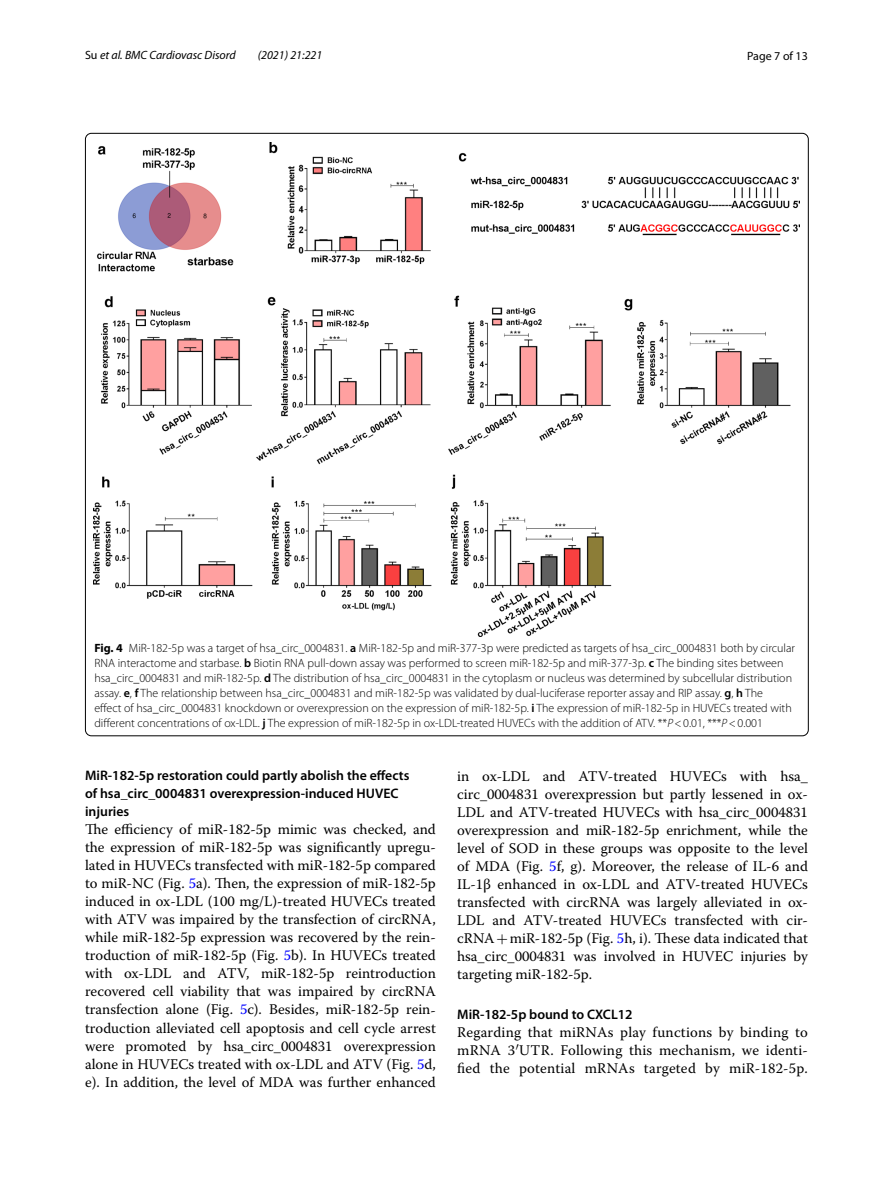
<style>
.page{position:relative;width:893px;height:1187px;background:#fff}
.page>*{position:absolute;margin:0;border:0;box-sizing:border-box;transform-origin:0 0}
.t1{font:14.7px/18px "Warnock Pro";color:#000;text-align:justify}
.t2{font:600 13.8px/18px "Myriad Pro";color:#000}
.t3{font:300 12px/15px "Myriad Pro";color:#000}
.t4{font:italic 12px "Myriad Pro";color:#000}
.t5{font:12px "Myriad Pro";color:#000}
.s1{font-style:normal}
.s2{font-weight:700}
.s3{font-weight:600}
.s4{font-style:italic}
.s5{color:#00f}
.s6{font-family:"MTSY"}
</style>
<div class="page">
<img style="left:94px;top:142px;width:706px;height:494px">
<p class="t4" style="left:85px;top:48px;width:152px"><span class="s1">Su</span> et al. BMC Cardiovasc Disord</p>
<p class="t4" style="left:258px;top:48px;width:66px">(2021) 21:221</p>
<p class="t5" style="left:747px;top:48px;width:62px">Page 7 of 13</p>
<p class="t3" style="left:94px;top:640px;width:702px"><span class="s2">Fig. 4</span> MiR-182-5p was a target of hsa_circ_0004831. <span class="s3">a</span> MiR-182-5p and miR-377-3p were predicted as targets of hsa_circ_0004831 both by circular RNA interactome and starbase. <span class="s3">b</span> Biotin RNA pull-down assay was performed to screen miR-182-5p and miR-377-3p. <span class="s3">c</span> The binding sites between hsa_circ_0004831 and miR-182-5p. <span class="s3">d</span> The distribution of hsa_circ_0004831 in the cytoplasm or nucleus was determined by subcellular distribution assay. <span class="s3">e</span>, <span class="s3">f</span> The relationship between hsa_circ_0004831 and miR-182-5p was validated by dual-luciferase reporter assay and RIP assay. <span class="s3">g</span>, <span class="s3">h</span> The<br>effect of hsa_circ_0004831 knockdown or overexpression on the expression of miR-182-5p. <span class="s3">i</span> The expression of miR-182-5p in HUVECs treated with different concentrations of ox-LDL. <span class="s3">j</span> The expression of miR-182-5p in ox-LDL-treated HUVECs with the addition of ATV. **<span class="s4">P</span>&lt;0.01, ***<span class="s4">P</span>&lt;0.001</p>
<p class="t2" style="left:85px;top:766px;width:326px">MiR‑182‑5p restoration could partly abolish the effects of hsa_circ_0004831 overexpression‑induced HUVEC injuries</p>
<p class="t1" style="left:85px;top:820px;width:352px">The efficiency of miR-182-5p mimic was checked, and the expression of miR-182-5p was significantly upregu&shy;lated in HUVECs transfected with miR-182-5p compared to miR-NC (Fig. <span class="s5">5</span>a). Then, the expression of miR-182-5p induced in ox-LDL (100 mg/L)-treated HUVECs treated with ATV was impaired by the transfection of circRNA, while miR-182-5p expression was recovered by the rein&shy;troduction of miR-182-5p (Fig. <span class="s5">5</span>b). In HUVECs treated with ox-LDL and ATV, miR-182-5p reintroduction recovered cell viability that was impaired by circRNA transfection alone (Fig. <span class="s5">5</span>c). Besides, miR-182-5p rein&shy;troduction alleviated cell apoptosis and cell cycle arrest were promoted by hsa_circ_0004831 overexpression alone in HUVECs treated with ox-LDL and ATV (Fig. <span class="s5">5</span>d, e). In addition, the level of MDA was further enhanced</p>
<p class="t1" style="left:457px;top:766px;width:352px">in ox-LDL and ATV-treated HUVECs with hsa_ circ_0004831 overexpression but partly lessened in ox-LDL and ATV-treated HUVECs with hsa_circ_0004831 overexpression and miR-182-5p enrichment, while the level of SOD in these groups was opposite to the level of MDA (Fig. <span class="s5">5</span>f, g). Moreover, the release of IL-6 and IL-1β enhanced in ox-LDL and ATV-treated HUVECs transfected with circRNA was largely alleviated in ox-LDL and ATV-treated HUVECs transfected with cir&shy;cRNA<span class="s6">+</span>miR-182-5p (Fig. <span class="s5">5</span>h, i). These data indicated that hsa_circ_0004831 was involved in HUVEC injuries by targeting miR-182-5p.</p>
<p class="t2" style="left:457px;top:1005px;width:177px">MiR‑182‑5p bound to CXCL12</p>
<p class="t1" style="left:457px;top:1023px;width:352px">Regarding that miRNAs play functions by binding to mRNA 3 UTR. Following this mechanism, we identi&shy;fied the potential mRNAs targeted by miR-182-5p.</p>
</div>
